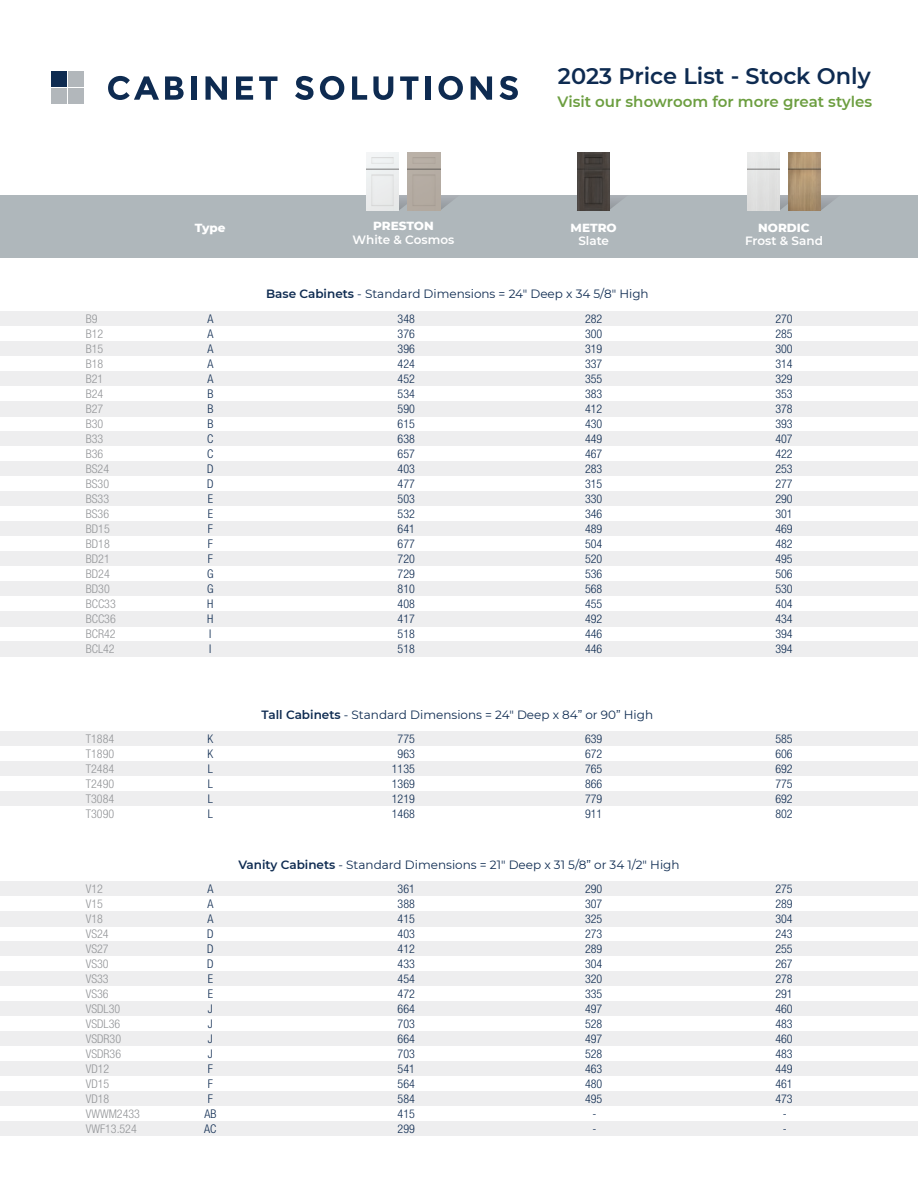
<style>
.page{position:relative;width:918px;height:1188px;background:#fff}
.page>*{position:absolute;margin:0;border:0;box-sizing:border-box;transform-origin:0 0}
.t1{font:600 22.5px "Montserrat";color:#0e2b51}
.t2{font:600 15px "Montserrat";color:#6c9e40}
.t3{font:300 condensed 12px/15px "Helvetica Neue LT Std";color:#0e2b51;text-align:justify}
.t4{font:300 condensed 12px/15px "Helvetica Neue LT Std";color:#939598}
.t5{font:12px "Montserrat";color:#0e2b51}
.t6{font:600 12px "Montserrat";color:#fff}
.t7{font:800 12px "Montserrat";color:#fff}
.s1{font-weight:600}
</style>
<div class="page">
<div style="left:0;top:195px;width:918px;height:63px;background:#afb7bb"></div>
<div style="left:0;top:311px;width:918px;height:15px;background:#eeeeef"></div>
<div style="left:0;top:341px;width:918px;height:15px;background:#eeeeef"></div>
<div style="left:0;top:371px;width:918px;height:15px;background:#eeeeef"></div>
<div style="left:0;top:401px;width:918px;height:15px;background:#eeeeef"></div>
<div style="left:0;top:431px;width:918px;height:15px;background:#eeeeef"></div>
<div style="left:0;top:461px;width:918px;height:15px;background:#eeeeef"></div>
<div style="left:0;top:491px;width:918px;height:15px;background:#eeeeef"></div>
<div style="left:0;top:521px;width:918px;height:15px;background:#eeeeef"></div>
<div style="left:0;top:551px;width:918px;height:15px;background:#eeeeef"></div>
<div style="left:0;top:581px;width:918px;height:15px;background:#eeeeef"></div>
<div style="left:0;top:611px;width:918px;height:15px;background:#eeeeef"></div>
<div style="left:0;top:641px;width:918px;height:15px;background:#eeeeef"></div>
<div style="left:0;top:731px;width:918px;height:15px;background:#eeeeef"></div>
<div style="left:0;top:761px;width:918px;height:15px;background:#eeeeef"></div>
<div style="left:0;top:791px;width:918px;height:15px;background:#eeeeef"></div>
<div style="left:0;top:881px;width:918px;height:15px;background:#eeeeef"></div>
<div style="left:0;top:911px;width:918px;height:15px;background:#eeeeef"></div>
<div style="left:0;top:941px;width:918px;height:15px;background:#eeeeef"></div>
<div style="left:0;top:971px;width:918px;height:15px;background:#eeeeef"></div>
<div style="left:0;top:1001px;width:918px;height:15px;background:#eeeeef"></div>
<div style="left:0;top:1031px;width:918px;height:15px;background:#eeeeef"></div>
<div style="left:0;top:1061px;width:918px;height:15px;background:#eeeeef"></div>
<div style="left:0;top:1091px;width:918px;height:15px;background:#eeeeef"></div>
<div style="left:0;top:1121px;width:918px;height:15px;background:#eeeeef"></div>
<svg style="left:108px;top:76px;width:51px;height:24px"></svg>
<svg style="left:165px;top:76px;width:19px;height:24px"></svg>
<div style="left:191px;top:76px;width:5px;height:24px;background:#0e2b51"></div>
<svg style="left:206px;top:76px;width:21px;height:24px"></svg>
<svg style="left:236px;top:76px;width:17px;height:24px"></svg>
<svg style="left:259px;top:76px;width:19px;height:24px"></svg>
<svg style="left:295px;top:76px;width:19px;height:24px"></svg>
<svg style="left:320px;top:76px;width:24px;height:24px"></svg>
<svg style="left:352px;top:76px;width:15px;height:24px"></svg>
<svg style="left:373px;top:76px;width:20px;height:24px"></svg>
<svg style="left:400px;top:76px;width:18px;height:24px"></svg>
<div style="left:426px;top:76px;width:5px;height:24px;background:#0e2b51"></div>
<svg style="left:439px;top:76px;width:24px;height:24px"></svg>
<svg style="left:471px;top:76px;width:21px;height:24px"></svg>
<svg style="left:499px;top:76px;width:19px;height:24px"></svg>
<div style="left:51px;top:88px;width:16px;height:16px;background:#b2b7bb"></div>
<div style="left:68px;top:71px;width:15px;height:16px;background:#b2b7bb"></div>
<div style="left:68px;top:88px;width:15px;height:16px;background:#b2b7bb"></div>
<div style="left:51px;top:71px;width:16px;height:16px;background:#0e2b51"></div>
<svg style="left:577px;top:195px;width:46px;height:15px"></svg>
<img style="left:578px;top:153px;width:32px;height:57px">
<svg style="left:780px;top:195px;width:56px;height:15px"></svg>
<img style="left:747px;top:153px;width:33px;height:57px">
<img style="left:789px;top:153px;width:32px;height:57px">
<svg style="left:399px;top:195px;width:56px;height:15px"></svg>
<img style="left:367px;top:153px;width:32px;height:57px">
<div style="left:408px;top:153px;width:32px;height:57px;background:#b4aba2"></div>
<p class="t4" style="left:86px;top:311px;width:31px">B9<br>B12<br>B15<br>B18<br>B21<br>B24<br>B27<br>B30<br>B33<br>B36<br>BS24<br>BS30<br>BS33<br>BS36<br>BD15<br>BD18<br>BD21<br>BD24<br>BD30<br>BCC33<br>BCC36<br>BCR42<br>BCL42</p>
<p class="t4" style="left:86px;top:731px;width:30px;text-align:justify">T1884<br>T1890<br>T2484<br>T2490<br>T3084<br>T3090</p>
<p class="t4" style="left:86px;top:881px;width:56px">V12<br>V15<br>V18<br>VS24<br>VS27<br>VS30<br>VS33<br>VS36<br>VSDL30<br>VSDL36<br>VSDR30<br>VSDR36<br>VD12<br>VD15<br>VD18<br>VWWM2433<br>VWF13.524</p>
<h1 class="t1" style="left:558px;top:61px;width:314px">2023 Price List - Stock Only</h1>
<p class="t2" style="left:558px;top:91px;width:316px">Visit our showroom for more great styles</p>
<p class="t7" style="left:373px;top:217px;width:62px">PRESTON</p>
<p class="t6" style="left:352px;top:231px;width:103px">White &amp; Cosmos</p>
<p class="t7" style="left:571px;top:218px;width:48px">METRO</p>
<p class="t6" style="left:578px;top:232px;width:32px">Slate</p>
<p class="t7" style="left:195px;top:218px;width:32px">Type</p>
<p class="t7" style="left:758px;top:218px;width:53px">NORDIC</p>
<p class="t6" style="left:745px;top:232px;width:79px">Frost &amp; Sand</p>
<p class="t3" style="left:207px;top:311px;width:8px;text-align:left">A<br>A<br>A<br>A<br>A<br>B<br>B<br>B<br>C<br>C<br>D<br>D<br>E<br>E<br>F<br>F<br>F<br>G<br>G<br>H<br>H<br>I<br>I</p>
<p class="t5" style="left:266px;top:286px;width:384px"><span class="s1">Base Cabinets</span> - Standard Dimensions = 24" Deep x 34 5/8" High</p>
<p class="t3" style="left:398px;top:311px;width:19px">348<br>376<br>396<br>424<br>452<br>534<br>590<br>615<br>638<br>657<br>403<br>477<br>503<br>532<br>641<br>677<br>720<br>729<br>810<br>408<br>417<br>518<br>518</p>
<p class="t3" style="left:585px;top:311px;width:19px">282<br>300<br>319<br>337<br>355<br>383<br>412<br>430<br>449<br>467<br>283<br>315<br>330<br>346<br>489<br>504<br>520<br>536<br>568<br>455<br>492<br>446<br>446</p>
<p class="t3" style="left:207px;top:731px;width:7px">K K L L L L</p>
<p class="t3" style="left:204px;top:881px;width:14px;text-align:center">A<br>A<br>A<br>D<br>D<br>D<br>E<br>E<br>J<br>J<br>J<br>J<br>F<br>F<br>F<br>AB<br>AC</p>
<p class="t5" style="left:262px;top:707px;width:393px"><span class="s1">Tall Cabinets</span> - Standard Dimensions = 24" Deep x 84” or 90” High</p>
<p class="t3" style="left:392px;top:731px;width:25px;text-align:center">775<br>963<br>1135<br>1369<br>1219<br>1468</p>
<p class="t3" style="left:585px;top:731px;width:19px">639<br>672<br>765<br>866<br>779<br>911</p>
<p class="t5" style="left:238px;top:857px;width:443px"><span class="s1">Vanity Cabinets</span> - Standard Dimensions = 21" Deep x 31 5/8” or 34 1/2" High</p>
<p class="t3" style="left:398px;top:881px;width:19px">361<br>388<br>415<br>403<br>412<br>433<br>454<br>472<br>664<br>703<br>664<br>703<br>541<br>564<br>584<br>415<br>299</p>
<p class="t3" style="left:585px;top:881px;width:19px;text-align:center">290<br>307<br>325<br>273<br>289<br>304<br>320<br>335<br>497<br>528<br>497<br>528<br>463<br>480<br>495 -<br>-</p>
<p class="t3" style="left:775px;top:311px;width:19px">270<br>285<br>300<br>314<br>329<br>353<br>378<br>393<br>407<br>422<br>253<br>277<br>290<br>301<br>469<br>482<br>495<br>506<br>530<br>404<br>434<br>394<br>394</p>
<p class="t3" style="left:775px;top:731px;width:19px">585<br>606<br>692<br>775<br>692<br>802</p>
<p class="t3" style="left:775px;top:881px;width:19px;text-align:center">275<br>289<br>304<br>243<br>255<br>267<br>278<br>291<br>460<br>483<br>460<br>483<br>449<br>461<br>473 -<br>-</p>
</div>
